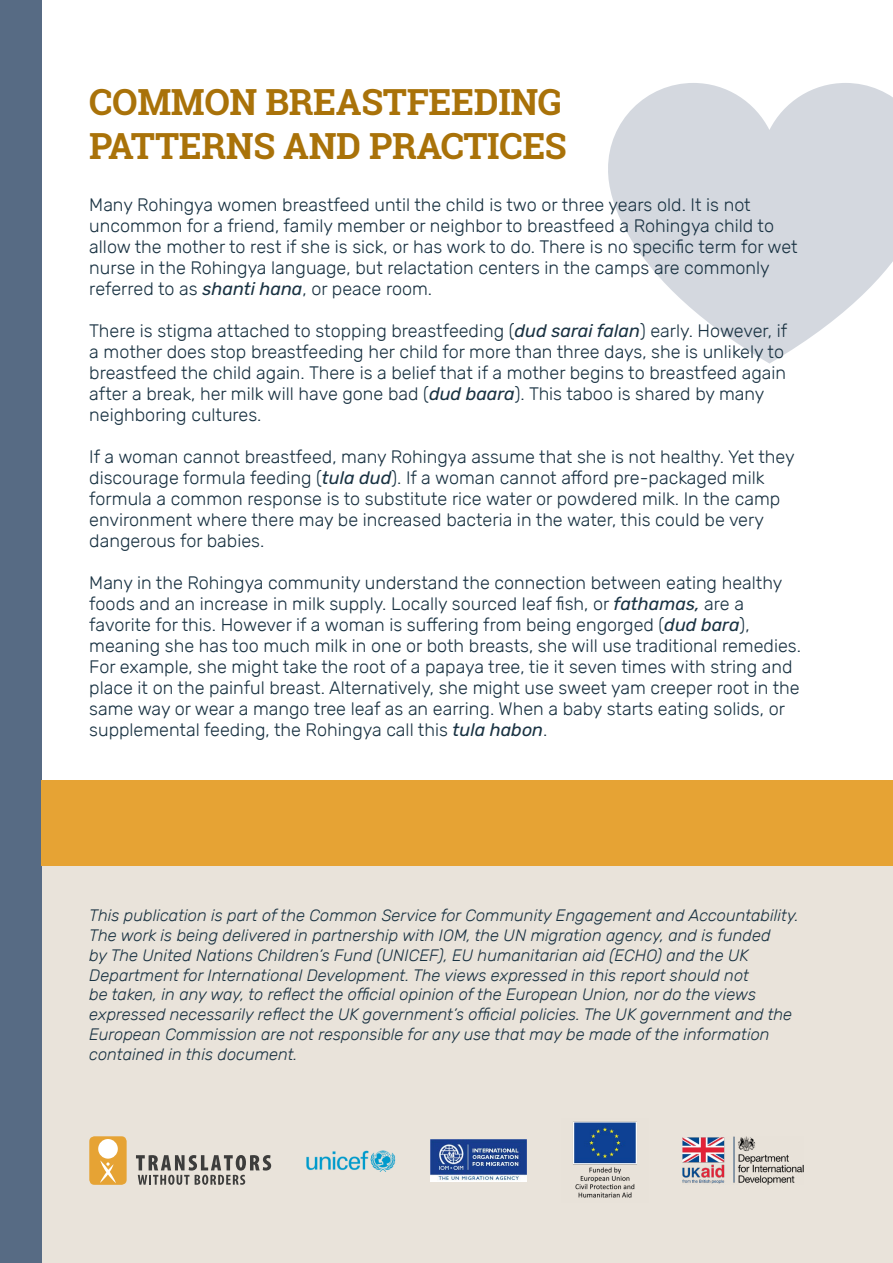
<style>
.page{position:relative;width:893px;height:1263px;background:#fff}
.page>*{position:absolute;margin:0;border:0;box-sizing:border-box;transform-origin:0 0}
.t1{font:700 36px/43.2px "Roboto Slab";letter-spacing:-.01em;color:#a97209}
.t2{font:300 18px/21px "Rubik";color:#193242}
.t3{font:italic 300 16.5px/19.8px "Rubik";color:#193242}
.s1{font-weight:400;font-style:italic}
</style>
<div class="page">
<svg style="left:608px;top:83px;width:285px;height:281px;fill:#d4d8df"></svg>
<div style="left:30px;top:780px;width:863px;height:483px;background:#e9e3da"></div>
<div style="left:0;top:0;width:41px;height:1263px;background:#576b84"></div>
<div style="left:89px;top:1136px;width:38px;height:49px;background:#e6a334;border-radius:5px"></div>
<div style="left:98px;top:1139px;width:20px;height:20px;background:#fff;border-radius:50%"></div>
<svg style="left:100px;top:1160px;width:16px;height:23px"></svg>
<svg style="left:136px;top:1155px;width:135px;height:30px"></svg>
<img style="left:573px;top:1121px;width:64px;height:77px">
<img style="left:683px;top:1136px;width:121px;height:49px">
<img style="left:306px;top:1150px;width:90px;height:22px">
<img style="left:431px;top:1139px;width:96px;height:43px">
<div style="left:41px;top:780px;width:852px;height:85px;background:#e6a334"></div>
<h1 class="t1" style="left:89px;top:80px;width:479px">COMMON BREASTFEEDING<br>PATTERNS AND PRACTICES</h1>
<p class="t2" style="left:89px;top:194px;width:710px">Many Rohingya women breastfeed until the child is two or three years old. It is not uncommon for a friend, family member or neighbor to breastfeed a Rohingya child to allow the mother to rest if she is sick, or has work to do. There is no specific term for wet nurse in the Rohingya language, but relactation centers in the camps are commonly referred to as <span class="s1">shanti hana</span>, or peace room.</p>
<p class="t2" style="left:89px;top:320px;width:699px">There is stigma attached to stopping breastfeeding (<span class="s1">dud sarai falan</span>) early. However, if a mother does stop breastfeeding her child for more than three days, she is unlikely to breastfeed the child again. There is a belief that if a mother begins to breastfeed again after a break, her milk will have gone bad (<span class="s1">dud baara</span>). This taboo is shared by many neighboring cultures.</p>
<p class="t2" style="left:89px;top:446px;width:707px">If a woman cannot breastfeed, many Rohingya assume that she is not healthy. Yet they discourage formula feeding (<span class="s1">tula dud</span>). If a woman cannot afford pre-packaged milk formula a common response is to substitute rice water or powdered milk. In the camp environment where there may be increased bacteria in the water, this could be very dangerous for babies.</p>
<p class="t2" style="left:89px;top:572px;width:713px">Many in the Rohingya community understand the connection between eating healthy foods and an increase in milk supply. Locally sourced leaf fish, or <span class="s1">fathamas,</span> are a favorite for this. However if a woman is suffering from being engorged (<span class="s1">dud bara</span>), meaning she has too much milk in one or both breasts, she will use traditional remedies.<br>For example, she might take the root of a papaya tree, tie it seven times with string and place it on the painful breast. Alternatively, she might use sweet yam creeper root in the same way or wear a mango tree leaf as an earring. When a baby starts eating solids, or supplemental feeding, the Rohingya call this <span class="s1">tula habon</span>.</p>
<p class="t3" style="left:89px;top:906px;width:711px">This publication is part of the Common Service for Community Engagement and Accountability.<br>The work is being delivered in partnership with IOM, the UN migration agency, and is funded<br>by The United Nations Children’s Fund (UNICEF), EU humanitarian aid (ECHO) and the UK Department for International Development. The views expressed in this report should not<br>be taken, in any way, to reflect the official opinion of the European Union, nor do the views expressed necessarily reflect the UK government’s official policies. The UK government and the European Commission are not responsible for any use that may be made of the information contained in this document.</p>
</div>
